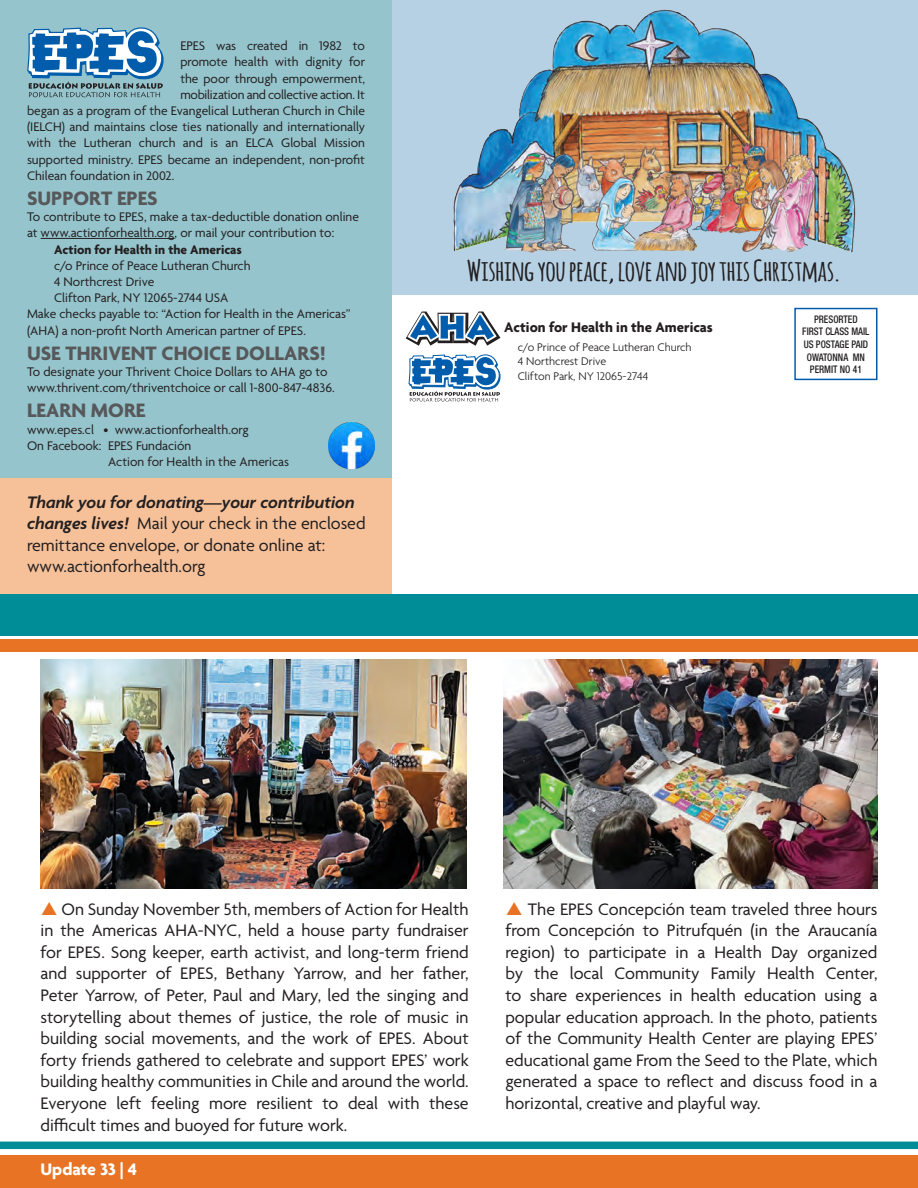
<style>
.page{position:relative;width:918px;height:1188px;background:#fff}
.page>*{position:absolute;margin:0;border:0;box-sizing:border-box;transform-origin:0 0}
.text{font:700 28.5px "Amatic";color:#231f20;scale:1.1 1}
.Headline{font:700 21px "Agenda";color:#57585a}
.text-2{font:18px/21.6px "Agenda";color:#231f20;text-align:justify}
.t1{font:700 18px "Agenda";letter-spacing:-.005em;color:#fff}
.t2{font:700 15px "Agenda";color:#231f20}
.text-3{font:13.5px/16.2px "Agenda";color:#231f20}
.text-4{font:13.5px "Agenda";letter-spacing:-.02em;color:#231f20}
.text-5{font:700 13.5px "Agenda";color:#231f20}
.t3{font:300 12px "Agenda";color:#231f20}
.t4{font:500 condensed 10.5px "Helvetica Neue";color:#231f20;scale:.9 1}
.s1{font-weight:600;font-style:italic}
</style>
<div class="page">
<div style="left:390px;top:0;width:528px;height:295px;background:#b6d1e4"></div>
<img style="left:40px;top:660px;width:427px;height:229px">
<div style="left:0;top:475px;width:392px;height:119px;background:#f6c199"></div>
<svg style="left:405px;top:311px;width:96px;height:91px"></svg>
<div style="left:794px;top:308px;width:84px;height:72px;border:2px solid #015dab"></div>
<div style="left:0;top:0;width:392px;height:477px;background:#95c4cc"></div>
<svg style="left:27px;top:27px;width:137px;height:70px"></svg>
<hr style="left:41px;top:238px;width:134px;height:1px;background:#231f20">
<img style="left:328px;top:422px;width:47px;height:47px">
<div style="left:0;top:594px;width:918px;height:41px;background:#008d97"></div>
<div style="left:0;top:1156px;width:918px;height:32px;background:#e87324"></div>
<div style="left:0;top:1142px;width:918px;height:7px;background:#008d97"></div>
<div style="left:0;top:639px;width:918px;height:13px;background:#e87324"></div>
<img style="left:503px;top:660px;width:375px;height:229px">
<img style="left:453px;top:9px;width:403px;height:244px">
<p class="text-3" style="left:180px;top:39px;width:186px">EPES was created in 1982 to</p>
<p class="text-3" style="left:180px;top:55px;width:186px">promote health with dignity for</p>
<p class="text-3" style="left:180px;top:71px;width:186px">the poor through empowerment,</p>
<p class="text-4" style="left:180px;top:87px;width:186px">mobilization and collective action. It</p>
<p class="text-3" style="left:27px;top:103px;width:340px">began as a program of the Evangelical Lutheran Church in Chile</p>
<p class="text-3" style="left:27px;top:120px;width:340px">(IELCH) and maintains close ties nationally and internationally</p>
<p class="text-3" style="left:27px;top:136px;width:340px">with the Lutheran church and is an ELCA Global Mission</p>
<p class="text-3" style="left:27px;top:152px;width:340px">supported ministry. EPES became an independent, non-profit</p>
<p class="text-3" style="left:27px;top:168px;width:149px">Chilean foundation in 2002.</p>
<p class="Headline" style="left:27px;top:185px;width:132px">SUPPORT EPES</p>
<p class="text-3" style="left:27px;top:210px;width:333px">To contribute to EPES, make a tax-deductible donation online at www.actionforhealth.org, or mail your contribution to:</p>
<p class="text-5" style="left:54px;top:241px;width:189px">Action for Health in the Americas</p>
<p class="text-3" style="left:54px;top:258px;width:198px">c/o Prince of Peace Lutheran Church</p>
<p class="text-3" style="left:54px;top:274px;width:102px">4 Northcrest Drive</p>
<p class="text-3" style="left:54px;top:291px;width:176px">Clifton Park, NY 12065-2744 USA</p>
<p class="text-3" style="left:27px;top:307px;width:325px">Make checks payable to: “Action for Health in the Americas” (AHA) a non-profit North American partner of EPES.</p>
<p class="Headline" style="left:27px;top:340px;width:300px">USE THRIVENT CHOICE DOLLARS!</p>
<p class="text-3" style="left:27px;top:364px;width:309px">To designate your Thrivent Choice Dollars to AHA go to www.thrivent.com/thriventchoice or call 1-800-847-4836.</p>
<p class="Headline" style="left:27px;top:398px;width:120px">LEARN MORE</p>
<p class="text-3" style="left:27px;top:422px;width:223px">www.epes.cl • www.actionforhealth.org</p>
<p class="text-3" style="left:27px;top:438px;width:166px">On Facebook: EPES Fundación</p>
<p class="text-3" style="left:108px;top:454px;width:183px">Action for Health in the Americas</p>
<p class="text-2" style="left:27px;top:492px;width:340px;text-align:left"><span class="s1">Thank you for donating—your contribution changes lives!</span> Mail your check in the enclosed remittance envelope, or donate online at: www.actionforhealth.org</p>
<p class="text" style="left:467px;top:250px;width:341px">Wishing you peace, love and joy this Christmas.</p>
<p class="t2" style="left:504px;top:317px;width:210px">Action for Health in the Americas</p>
<p class="t3" style="left:518px;top:340px;width:175px">c/o Prince of Peace Lutheran Church</p>
<p class="t3" style="left:518px;top:354px;width:90px">4 Northcrest Drive</p>
<p class="t3" style="left:518px;top:369px;width:132px">Clifton Park, NY 12065-2744</p>
<p class="t4" style="left:814px;top:313px;width:50px">PRESORTED</p>
<p class="t4" style="left:802px;top:326px;width:76px">FIRST CLASS MAIL</p>
<p class="t4" style="left:804px;top:338px;width:73px">US POSTAGE PAID</p>
<p class="t4" style="left:807px;top:351px;width:66px">OWATONNA MN</p>
<p class="t4" style="left:810px;top:363px;width:59px">PERMIT NO 41</p>
<p class="text-2" style="left:40px;top:899px;width:430px;text-indent:21px">On Sunday November 5th, members of Action for Health in the Americas AHA-NYC, held a house party fundraiser for EPES. Song keeper, earth activist, and long-term friend and supporter of EPES, Bethany Yarrow, and her father, Peter Yarrow, of Peter, Paul and Mary, led the singing and storytelling about themes of justice, the role of music in building social movements, and the work of EPES. About forty friends gathered to celebrate and support EPES’ work building healthy communities in Chile and around the world.<br>Everyone left feeling more resilient to deal with these difficult times and buoyed for future work.</p>
<p class="text-2" style="left:505px;top:899px;width:374px;text-indent:23px">The EPES Concepción team traveled three hours from Concepción to Pitrufquén (in the Araucanía region) to participate in a Health Day organized by the local Community Family Health Center, to share experiences in health education using a popular education approach. In the photo, patients of the Community Health Center are playing EPES’ educational game From the Seed to the Plate, which generated a space to reflect and discuss food in a horizontal, creative and playful way.</p>
<p class="t1" style="left:40px;top:1158px;width:98px">Update 33 | 4</p>
</div>
